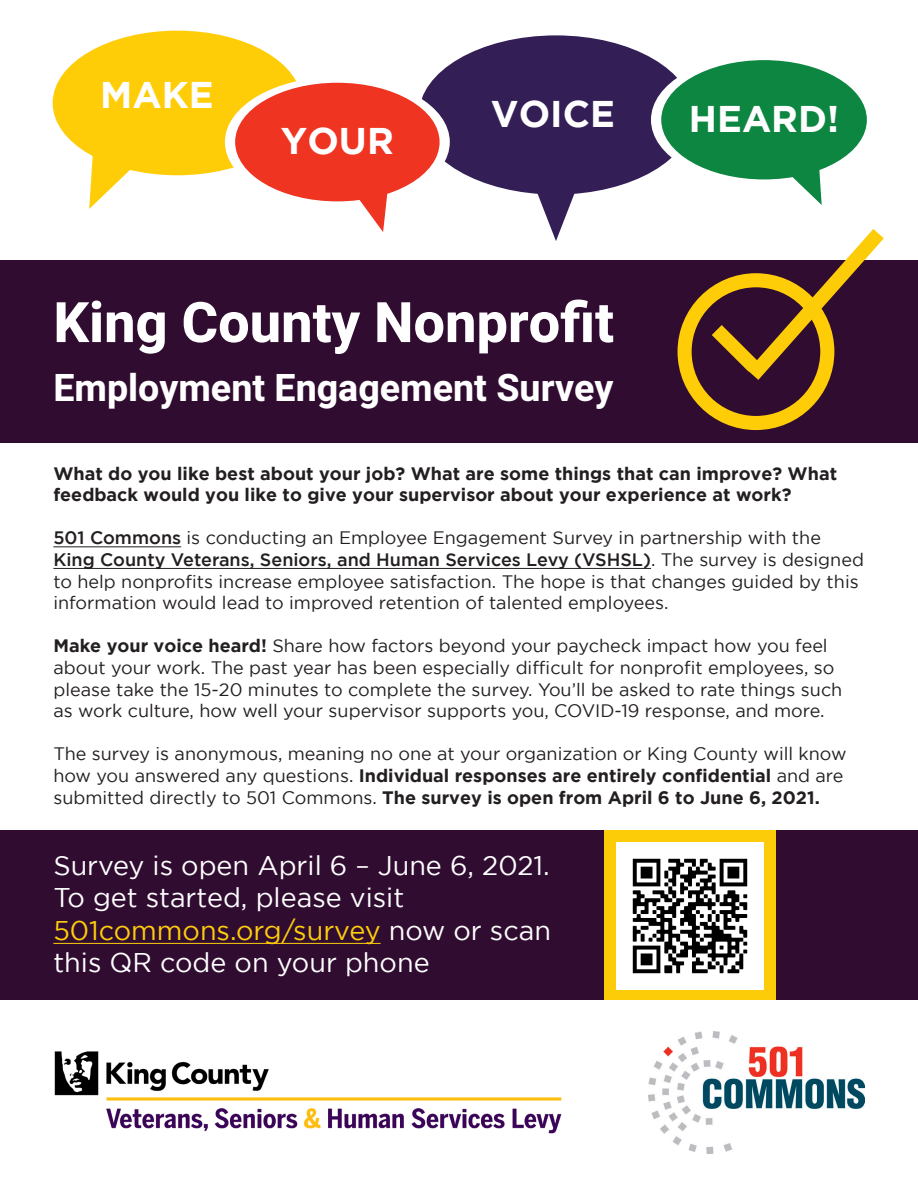
<style>
.page{position:relative;width:918px;height:1188px;background:#fff}
.page>*{position:absolute;margin:0;border:0;box-sizing:border-box;transform-origin:0 0}
.t1{font:800 55.95px "Heebo";color:#fff}
.t2{font:700 37.65px "Heebo";color:#fff}
.t3{font:700 37.05px "Gotham";color:#fff}
.t4{font:27px/32.4px "Gotham";color:#fff}
.t5{font:18px/21.6px "Gotham";color:#231f20}
.t6{font:700 18px/21.6px "Gotham";color:#231f20}
.s1{font-weight:500}
.s2{font-weight:700}
.s3{color:#fdcd0b}
</style>
<div class="page">
<div style="left:0;top:831px;width:918px;height:169px;background:#300c30"></div>
<div style="left:604px;top:831px;width:171px;height:169px;background:#fdcc09"></div>
<div style="left:0;top:261px;width:918px;height:182px;background:#300c30"></div>
<div style="left:678px;top:273px;width:156px;height:157px;border:14px solid #fecd08;border-radius:50%"></div>
<svg style="left:697px;top:229px;width:202px;height:166px"></svg>
<hr style="left:53px;top:943px;width:328px;height:1px;background:#fdcd0b">
<img style="left:54px;top:1051px;width:508px;height:83px">
<img style="left:648px;top:1031px;width:216px;height:123px">
<div style="left:53px;top:31px;width:249px;height:144px;background:#fecd08;border-radius:50%"></div>
<svg style="left:89px;top:154px;width:55px;height:55px"></svg>
<div style="left:419px;top:35px;width:274px;height:160px;background:#331e56;border-radius:50%"></div>
<svg style="left:526px;top:192px;width:60px;height:49px"></svg>
<div style="left:651px;top:54px;width:226px;height:131px;background:#fff;border-radius:50%"></div>
<div style="left:661px;top:60px;width:206px;height:119px;background:#0d8641;border-radius:50%"></div>
<svg style="left:777px;top:169px;width:45px;height:36px"></svg>
<div style="left:225px;top:77px;width:225px;height:130px;background:#fff;border-radius:50%"></div>
<div style="left:235px;top:83px;width:205px;height:118px;background:#ef3522;border-radius:50%"></div>
<svg style="left:347px;top:193px;width:43px;height:39px"></svg>
<hr style="left:53px;top:547px;width:128px;height:1px;background:#231f20">
<hr style="left:53px;top:568px;width:598px;height:1px;background:#231f20">
<img style="left:617px;top:842px;width:147px;height:147px">
<p class="t3" style="left:100px;top:74px;width:115px">MAKE</p>
<p class="t3" style="left:281px;top:120px;width:114px">YOUR</p>
<p class="t3" style="left:491px;top:92px;width:126px">VOICE</p>
<p class="t3" style="left:689px;top:98px;width:152px">HEARD!</p>
<p class="t1" style="left:53px;top:283px;width:562px">King County Nonprofit</p>
<p class="t2" style="left:53px;top:362px;width:562px">Employment Engagement Survey</p>
<p class="t6" style="left:53px;top:462px;width:785px">What do you like best about your job? What are some things that can improve? What feedback would you like to give your supervisor about your experience at work?</p>
<p class="t5" style="left:53px;top:527px;width:812px"><span class="s1">501 Commons</span> is conducting an Employee Engagement Survey in partnership with the <span class="s1">King County Veterans, Seniors, and Human Services Levy (VSHSL)</span>. The survey is designed to help nonprofits increase employee satisfaction. The hope is that changes guided by this information would lead to improved retention of talented employees.</p>
<p class="t5" style="left:53px;top:635px;width:791px"><span class="s2">Make your voice heard!</span> Share how factors beyond your paycheck impact how you feel about your work. The past year has been especially difficult for nonprofit employees, so please take the 15-20 minutes to complete the survey. You’ll be asked to rate things such as work culture, how well your supervisor supports you, COVID-19 response, and more.</p>
<p class="t5" style="left:53px;top:743px;width:795px">The survey is anonymous, meaning no one at your organization or King County will know how you answered any questions. <span class="s2">Individual responses are entirely confidential</span> and are submitted directly to 501 Commons. <span class="s2">The survey is open from April 6 to June 6, 2021.</span></p>
<p class="t4" style="left:53px;top:849px;width:498px">Survey is open April 6 – June 6, 2021.<br>To get started, please visit</p>
<p class="t4" style="left:53px;top:914px;width:499px"><span class="s3">501commons.org/survey</span> now or scan this QR code on your phone</p>
</div>
